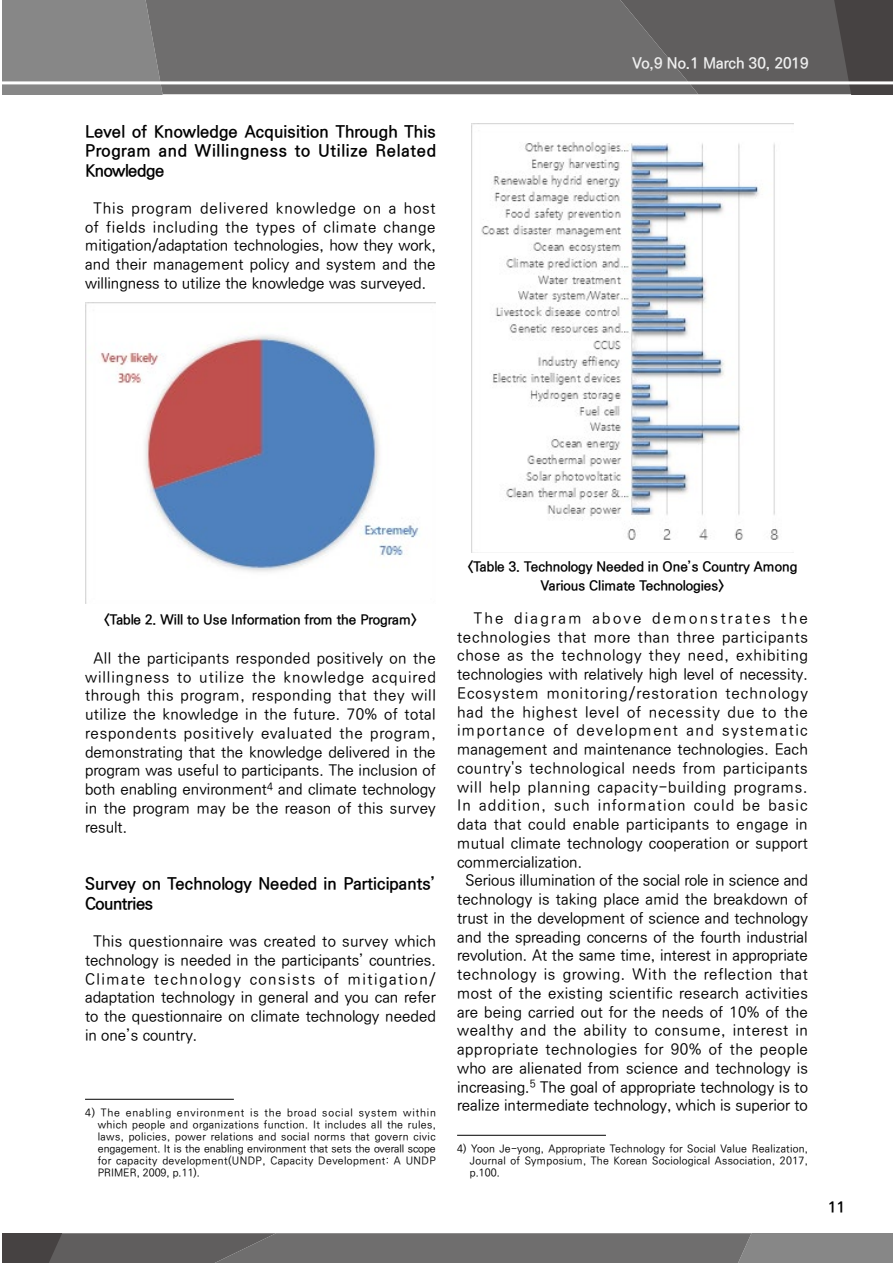
<style>
.page{position:relative;width:893px;height:1263px;background:#fff}
.page>*{position:absolute;margin:0;border:0;box-sizing:border-box;transform-origin:0 0}
.t1{font:700 16.5px/19.5px "Ko Pub Dotum";letter-spacing:.005em;color:#000;text-align:justify}
.t2{font:500 15px/18.8px "Ko Pub Dotum";letter-spacing:.01em;color:#000;text-align:justify}
.t3{font:500 15px "Ko Pub Dotum";letter-spacing:.04em;color:#000}
.t4{font:500 15px "Ko Pub Dotum";letter-spacing:.045em;color:#000}
.t5{font:500 15px "Ko Pub Dotum";letter-spacing:.05em;color:#000}
.t6{font:500 15px "Ko Pub Dotum";letter-spacing:.055em;color:#000}
.t7{font:500 15px "Ko Pub Dotum";letter-spacing:.065em;color:#000}
.t8{font:500 15px "Ko Pub Dotum";letter-spacing:.03em;color:#000}
.t9{font:500 15px "Ko Pub Dotum";letter-spacing:.075em;color:#000}
.t10{font:500 15px "Ko Pub Dotum";letter-spacing:.06em;color:#000}
.t11{font:500 15px "Ko Pub Dotum";letter-spacing:.09em;color:#000}
.t12{font:500 15px "Ko Pub Dotum";letter-spacing:.155em;color:#000}
.t13{font:700 15px "Ko Pub Dotum";color:#efefef}
.t14{font:700 15px "Ko Pub Dotum";color:#000}
.t15{font:700 13.5px/18.8px "Ko Pub Dotum";color:#000;text-align:center}
.t16{font:500 10.5px/12px "Ko Pub Dotum";letter-spacing:.03em;color:#000;text-align:justify}
</style>
<div class="page">
<div style="left:2px;top:0;width:144px;height:94px;background:#878787"></div>
<div style="left:146px;top:0;width:474px;height:94px;background:#6f6e6e"></div>
<svg style="left:620px;top:0;width:273px;height:94px;background:#5e5c5c"></svg>
<hr style="left:0;top:81px;width:893px;height:3px;background:#fff">
<svg style="left:2px;top:1233px;width:891px;height:30px;background:#6e6c6c"></svg>
<hr style="left:85px;top:1099px;width:149px;height:1px;background:#000">
<hr style="left:457px;top:1135px;width:149px;height:1px;background:#000">
<img style="left:86px;top:303px;width:350px;height:301px">
<img style="left:472px;top:124px;width:322px;height:428px">
<p class="t1" style="left:85px;top:122px;width:352px">Level of Knowledge Acquisition Through This Program and Willingness to Utilize Related Knowledge</p>
<p class="t2" style="left:85px;top:199px;width:352px;text-indent:9px">This program delivered knowledge on a host of fields including the types of climate change mitigation/adaptation technologies, how they work, and their management policy and system and the willingness to utilize the knowledge was surveyed.</p>
<p class="t13" style="left:632px;top:56px;width:177px">Vo,9 No.1 March 30, 2019</p>
<p class="t15" style="left:104px;top:611px;width:314px">&lt;Table 2. Will to Use Information from the Program&gt;</p>
<p class="t2" style="left:85px;top:649px;width:352px;text-indent:9px">All the participants responded positively on the willingness to utilize the knowledge acquired through this program, responding that they will utilize the knowledge in the future. 70% of total respondents positively evaluated the program, demonstrating that the knowledge delivered in the program was useful to participants. The inclusion of both enabling environment<sup>4</sup> and climate technology in the program may be the reason of this survey result.</p>
<p class="t1" style="left:85px;top:875px;width:352px">Survey on Technology Needed in Participants’<br>Countries</p>
<p class="t2" style="left:85px;top:932px;width:352px;text-indent:9px">This questionnaire was created to survey which technology is needed in the participants’ countries.<br>Climate technology consists of mitigation/ adaptation technology in general and you can refer to the questionnaire on climate technology needed in one’s country.</p>
<p class="t16" style="left:98px;top:1107px;width:340px;text-indent:-13px">4) The enabling environment is the broad social system within which people and organizations function. It includes all the rules, laws, policies, power relations and social norms that govern civic engagement. It is the enabling environment that sets the overall scope for capacity development(UNDP, Capacity Development: A UNDP PRIMER, 2009, p.11).</p>
<p class="t15" style="left:468px;top:558px;width:331px">&lt;Table 3. Technology Needed in One’s Country Among<br>Various Climate Technologies&gt;</p>
<p class="t12" style="left:474px;top:611px;width:336px">The diagram above demonstrates the</p>
<p class="t5" style="left:457px;top:629px;width:352px">technologies that more than three participants</p>
<p class="t5" style="left:457px;top:648px;width:352px">chose as the technology they need, exhibiting</p>
<p class="t2" style="left:457px;top:665px;width:352px">technologies with relatively high level of necessity.</p>
<p class="t7" style="left:457px;top:686px;width:352px">Ecosystem monitoring/restoration technology</p>
<p class="t10" style="left:457px;top:704px;width:352px">had the highest level of necessity due to the</p>
<p class="t11" style="left:457px;top:723px;width:352px">importance of development and systematic</p>
<p class="t2" style="left:457px;top:740px;width:352px">management and maintenance technologies. Each</p>
<p class="t3" style="left:457px;top:761px;width:352px">country's technological needs from participants</p>
<p class="t6" style="left:457px;top:779px;width:352px">will help planning capacity-building programs.</p>
<p class="t9" style="left:457px;top:798px;width:352px">In addition, such information could be basic</p>
<p class="t8" style="left:457px;top:817px;width:352px">data that could enable participants to engage in</p>
<p class="t2" style="left:457px;top:834px;width:352px">mutual climate technology cooperation or support</p>
<p class="t2" style="left:457px;top:853px;width:127px">commercialization.</p>
<p class="t2" style="left:466px;top:872px;width:344px">Serious illumination of the social role in science and</p>
<p class="t2" style="left:457px;top:890px;width:352px">technology is taking place amid the breakdown of</p>
<p class="t2" style="left:457px;top:909px;width:352px">trust in the development of science and technology</p>
<p class="t2" style="left:457px;top:928px;width:352px">and the spreading concerns of the fourth industrial</p>
<p class="t2" style="left:457px;top:947px;width:352px">revolution. At the same time, interest in appropriate</p>
<p class="t4" style="left:457px;top:967px;width:352px">technology is growing. With the reflection that</p>
<p class="t2" style="left:457px;top:984px;width:352px">most of the existing scientific research activities</p>
<p class="t2" style="left:457px;top:1003px;width:352px">are being carried out for the needs of 10% of the</p>
<p class="t4" style="left:457px;top:1023px;width:352px">wealthy and the ability to consume, interest in</p>
<p class="t3" style="left:457px;top:1042px;width:352px">appropriate technologies for 90% of the people</p>
<p class="t2" style="left:457px;top:1059px;width:352px">who are alienated from science and technology is</p>
<p class="t2" style="left:457px;top:1078px;width:352px">increasing.<sup>5</sup> The goal of appropriate technology is to</p>
<p class="t2" style="left:457px;top:1097px;width:352px">realize intermediate technology, which is superior to</p>
<p class="t16" style="left:470px;top:1143px;width:340px;text-indent:-13px">4) Yoon Je-yong, Appropriate Technology for Social Value Realization, Journal of Symposium, The Korean Sociological Association, 2017, p.100.</p>
<p class="t14" style="left:828px;top:1199px;width:18px">11</p>
</div>
